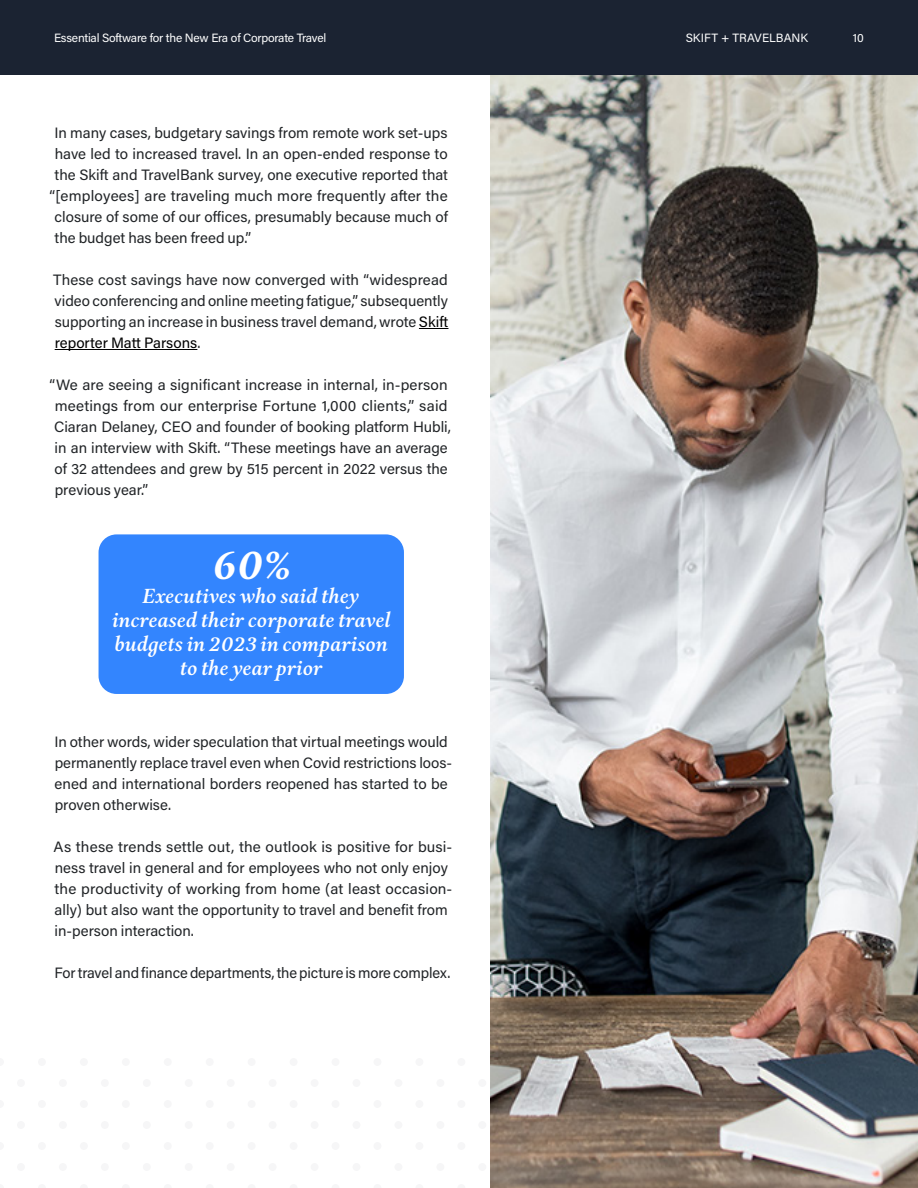
<style>
.page{position:relative;width:918px;height:1188px;background:#fff}
.page>*{position:absolute;margin:0;border:0;box-sizing:border-box;transform-origin:0 0}
.t1{font:italic 700 42px "Aria Text G2";color:#fff}
.t2{font:italic 600 21px/24px "Aria Text G2";color:#fff;text-align:center}
.t3{font:15px/21px "Acumin Pro";color:#212427}
.t4{font:12px "Acumin Pro";letter-spacing:-.02em;color:#fff}
.t5{font:12px "Acumin Pro";letter-spacing:.005em;color:#fff}
.s1{color:#000}
</style>
<div class="page">
<div style="left:0;top:0;width:918px;height:75px;background:#1b2332"></div>
<svg style="left:419px;top:328px;width:29px;height:1px"></svg>
<hr style="left:55px;top:349px;width:142px;height:1px;background:#000">
<div style="left:99px;top:534px;width:305px;height:160px;background:#3385fe;border-radius:18px"></div>
<div style="left:17px;top:1121px;width:8px;height:8px;background:#f6f6f7;border-radius:50%"></div>
<div style="left:59px;top:1121px;width:8px;height:8px;background:#f6f6f7;border-radius:50%"></div>
<div style="left:101px;top:1121px;width:8px;height:8px;background:#f6f6f7;border-radius:50%"></div>
<div style="left:143px;top:1121px;width:8px;height:8px;background:#f6f6f7;border-radius:50%"></div>
<div style="left:185px;top:1121px;width:8px;height:8px;background:#f6f6f7;border-radius:50%"></div>
<div style="left:227px;top:1121px;width:8px;height:8px;background:#f6f6f7;border-radius:50%"></div>
<div style="left:269px;top:1121px;width:8px;height:8px;background:#f6f6f7;border-radius:50%"></div>
<div style="left:311px;top:1121px;width:8px;height:8px;background:#f6f6f7;border-radius:50%"></div>
<div style="left:353px;top:1121px;width:7px;height:8px;background:#f6f6f7;border-radius:50%"></div>
<div style="left:395px;top:1121px;width:7px;height:8px;background:#f6f6f7;border-radius:50%"></div>
<div style="left:436px;top:1121px;width:8px;height:8px;background:#f6f6f7;border-radius:50%"></div>
<div style="left:478px;top:1121px;width:8px;height:8px;background:#f6f6f7;border-radius:50%"></div>
<div style="left:17px;top:1079px;width:8px;height:8px;background:#f6f6f7;border-radius:50%"></div>
<div style="left:59px;top:1079px;width:8px;height:8px;background:#f6f6f7;border-radius:50%"></div>
<div style="left:101px;top:1079px;width:8px;height:8px;background:#f6f6f7;border-radius:50%"></div>
<div style="left:143px;top:1079px;width:8px;height:8px;background:#f6f6f7;border-radius:50%"></div>
<div style="left:185px;top:1079px;width:8px;height:8px;background:#f6f6f7;border-radius:50%"></div>
<div style="left:227px;top:1079px;width:8px;height:8px;background:#f6f6f7;border-radius:50%"></div>
<div style="left:269px;top:1079px;width:8px;height:8px;background:#f6f6f7;border-radius:50%"></div>
<div style="left:311px;top:1079px;width:8px;height:8px;background:#f6f6f7;border-radius:50%"></div>
<div style="left:353px;top:1079px;width:7px;height:8px;background:#f6f6f7;border-radius:50%"></div>
<div style="left:395px;top:1079px;width:7px;height:8px;background:#f6f6f7;border-radius:50%"></div>
<div style="left:436px;top:1079px;width:8px;height:8px;background:#f6f6f7;border-radius:50%"></div>
<div style="left:478px;top:1079px;width:8px;height:8px;background:#f6f6f7;border-radius:50%"></div>
<div style="left:17px;top:1163px;width:8px;height:8px;background:#f6f6f7;border-radius:50%"></div>
<div style="left:59px;top:1163px;width:8px;height:8px;background:#f6f6f7;border-radius:50%"></div>
<div style="left:101px;top:1163px;width:8px;height:8px;background:#f6f6f7;border-radius:50%"></div>
<div style="left:143px;top:1163px;width:8px;height:8px;background:#f6f6f7;border-radius:50%"></div>
<div style="left:185px;top:1163px;width:8px;height:8px;background:#f6f6f7;border-radius:50%"></div>
<div style="left:227px;top:1163px;width:8px;height:8px;background:#f6f6f7;border-radius:50%"></div>
<div style="left:269px;top:1163px;width:8px;height:8px;background:#f6f6f7;border-radius:50%"></div>
<div style="left:311px;top:1163px;width:8px;height:8px;background:#f6f6f7;border-radius:50%"></div>
<div style="left:353px;top:1163px;width:7px;height:8px;background:#f6f6f7;border-radius:50%"></div>
<div style="left:395px;top:1163px;width:7px;height:8px;background:#f6f6f7;border-radius:50%"></div>
<div style="left:436px;top:1163px;width:8px;height:8px;background:#f6f6f7;border-radius:50%"></div>
<div style="left:478px;top:1163px;width:8px;height:8px;background:#f6f6f7;border-radius:50%"></div>
<img style="left:490px;top:75px;width:428px;height:1113px">
<p class="t4" style="left:54px;top:29px;width:274px">Essential Software for the New Era of Corporate Travel</p>
<p class="t5" style="left:686px;top:29px;width:124px">SKIFT + TRAVELBANK</p>
<p class="t4" style="left:853px;top:29px;width:13px">10</p>
<p class="t3" style="left:54px;top:122px;width:395px">In many cases, budgetary savings from remote work set-ups</p>
<p class="t3" style="left:55px;top:143px;width:395px">have led to increased travel. In an open-ended response to</p>
<p class="t3" style="left:55px;top:164px;width:395px">the Skift and TravelBank survey, one executive reported that</p>
<p class="t3" style="left:50px;top:185px;width:400px">“[employees] are traveling much more frequently after the</p>
<p class="t3" style="left:55px;top:206px;width:395px">closure of some of our offices, presumably because much of</p>
<p class="t3" style="left:55px;top:227px;width:198px">the budget has been freed up.”</p>
<p class="t3" style="left:53px;top:269px;width:396px;text-align:justify">These cost savings have now converged with “widespread video conferencing and online meeting fatigue,” subsequently supporting an increase in business travel demand, wrote <span class="s1">Skift reporter Matt Parsons</span>.</p>
<p class="t3" style="left:54px;top:374px;width:398px;text-indent:-5px">“We are seeing a significant increase in internal, in-person meetings from our enterprise Fortune 1,000 clients,” said Ciaran Delaney, CEO and founder of booking platform Hubli, in an interview with Skift. “These meetings have an average of 32 attendees and grew by 515 percent in 2022 versus the previous year.”</p>
<h1 class="t1" style="left:212px;top:539px;width:80px">60%</h1>
<h2 class="t2" style="left:112px;top:585px;width:280px">Executives who said they increased their corporate travel budgets in 2023 in comparison to the year prior</h2>
<p class="t3" style="left:54px;top:731px;width:399px">In other words, wider speculation that virtual meetings would permanently replace travel even when Covid restrictions loos&shy;ened and international borders reopened has started to be proven otherwise.</p>
<p class="t3" style="left:54px;top:836px;width:400px">As these trends settle out, the outlook is positive for busi&shy;ness travel in general and for employees who not only enjoy the productivity of working from home (at least occasion&shy;ally) but also want the opportunity to travel and benefit from in-person interaction.</p>
<p class="t3" style="left:54px;top:962px;width:397px">For travel and finance departments, the picture is more complex.</p>
</div>
